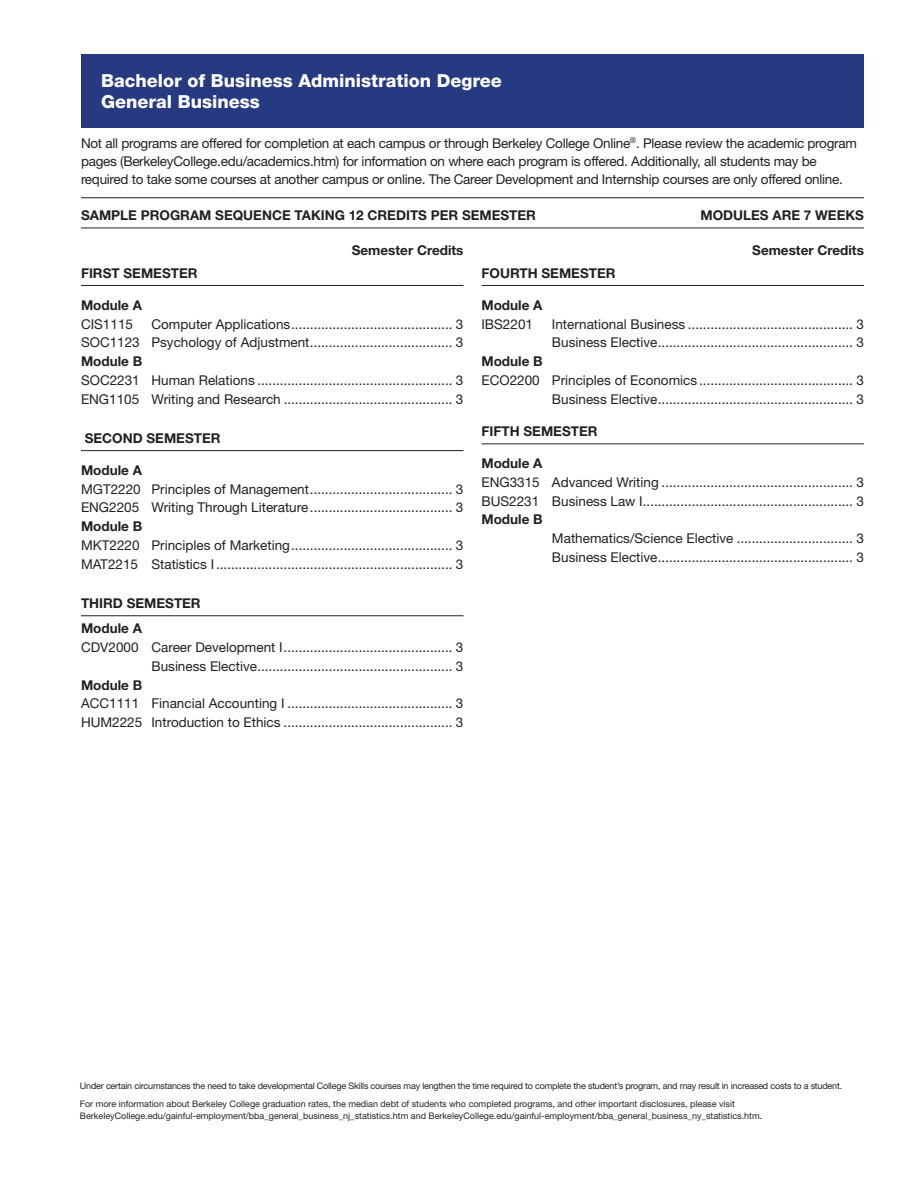
<style>
.page{position:relative;width:918px;height:1188px;background:#fff}
.page>*{position:absolute;margin:0;border:0;box-sizing:border-box;transform-origin:0 0}
.degree{font:800 18px "Helvetica Neue";color:#fff}
.course{font:13.5px/18.8px "Helvetica Neue";color:#231f20}
.t1{font:13.5px/18px "Helvetica Neue LT Std";letter-spacing:-.02em;color:#231f20}
.sample_program{font:700 13.5px "Helvetica Neue";color:#231f20}
.course-2{font:700 13.5px "Helvetica Neue";color:#231f20}
.quarter{font:700 13.5px "Helvetica Neue";color:#231f20}
.QtrHrsCredit{font:700 13.5px "Helvetica Neue";color:#231f20}
.course-3{font:9px "Helvetica Neue";color:#231f20}
.course-4{font:9px "Helvetica Neue";letter-spacing:-.02em;color:#231f20}
</style>
<div class="page">
<hr style="left:81px;top:197px;width:783px;height:1px;background:#231f20">
<div style="left:81px;top:54px;width:783px;height:73px;background:#253a80"></div>
<hr style="left:81px;top:285px;width:383px;height:1px;background:#231f20">
<hr style="left:81px;top:450px;width:383px;height:1px;background:#231f20">
<hr style="left:81px;top:615px;width:383px;height:1px;background:#231f20">
<hr style="left:482px;top:285px;width:382px;height:1px;background:#231f20">
<hr style="left:482px;top:443px;width:382px;height:1px;background:#231f20">
<hr style="left:81px;top:228px;width:783px;height:1px;background:#231f20">
<p class="degree" style="left:101px;top:70px;width:402px">Bachelor of Business Administration Degree</p>
<p class="degree" style="left:101px;top:91px;width:160px">General Business</p>
<p class="t1" style="left:81px;top:134px;width:777px">Not all programs are offered for completion at each campus or through Berkeley College Online<sup>®</sup>. Please review the academic program pages (BerkeleyCollege.edu/academics.htm) for information on where each program is offered. Additionally, all students may be required to take some courses at another campus or online. The Career Development and Internship courses are only offered online.</p>
<p class="sample_program" style="left:81px;top:207px;width:457px">SAMPLE PROGRAM SEQUENCE TAKING 12 CREDITS PER SEMESTER</p>
<p class="sample_program" style="left:700px;top:207px;width:165px">MODULES ARE 7 WEEKS</p>
<p class="QtrHrsCredit" style="left:352px;top:241px;width:113px">Semester Credits</p>
<p class="quarter" style="left:81px;top:264px;width:118px">FIRST SEMESTER</p>
<p class="course-2" style="left:81px;top:297px;width:62px">Module A</p>
<p class="course" style="left:81px;top:314px;width:54px">CIS1115</p>
<p class="course" style="left:151px;top:314px;width:314px">Computer Applications........................................... 3</p>
<p class="course" style="left:81px;top:333px;width:384px">SOC1123 Psychology of Adjustment...................................... 3</p>
<p class="course-2" style="left:81px;top:353px;width:63px">Module B</p>
<p class="course" style="left:81px;top:370px;width:384px">SOC2231 Human Relations .................................................... 3<br>ENG1105 Writing and Research ............................................. 3</p>
<p class="quarter" style="left:85px;top:430px;width:137px">SECOND SEMESTER</p>
<p class="course-2" style="left:81px;top:462px;width:62px">Module A</p>
<p class="course" style="left:81px;top:479px;width:384px">MGT2220 Principles of Management...................................... 3<br>ENG2205 Writing Through Literature...................................... 3</p>
<p class="course-2" style="left:81px;top:518px;width:63px">Module B</p>
<p class="course" style="left:81px;top:536px;width:384px">MKT2220 Principles of Marketing........................................... 3<br>MAT2215 Statistics I............................................................... 3</p>
<p class="sample_program" style="left:81px;top:595px;width:121px">THIRD SEMESTER</p>
<p class="course-2" style="left:81px;top:620px;width:62px">Module A</p>
<p class="course" style="left:81px;top:638px;width:384px">CDV2000 Career Development I............................................. 3</p>
<p class="course" style="left:151px;top:657px;width:314px">Business Elective.................................................... 3</p>
<p class="course-2" style="left:81px;top:676px;width:63px">Module B</p>
<p class="course" style="left:81px;top:694px;width:384px">ACC1111 Financial Accounting I ............................................ 3<br>HUM2225 Introduction to Ethics ............................................. 3</p>
<p class="sample_program" style="left:752px;top:241px;width:113px">Semester Credits</p>
<p class="quarter" style="left:482px;top:264px;width:136px">FOURTH SEMESTER</p>
<p class="course-2" style="left:482px;top:297px;width:62px">Module A</p>
<p class="course" style="left:482px;top:314px;width:53px">IBS2201</p>
<p class="course" style="left:552px;top:314px;width:314px">International Business ............................................ 3<br>Business Elective.................................................... 3</p>
<p class="course-2" style="left:482px;top:353px;width:63px">Module B</p>
<p class="course" style="left:482px;top:370px;width:384px">ECO2200 Principles of Economics ......................................... 3</p>
<p class="course" style="left:552px;top:389px;width:314px">Business Elective.................................................... 3</p>
<p class="quarter" style="left:482px;top:423px;width:118px">FIFTH SEMESTER</p>
<p class="course-2" style="left:482px;top:455px;width:62px">Module A</p>
<p class="course" style="left:482px;top:473px;width:384px">ENG3315 Advanced Writing ................................................... 3</p>
<p class="course" style="left:482px;top:491px;width:384px">BUS2231 Business Law I........................................................ 3</p>
<p class="course-2" style="left:482px;top:511px;width:63px">Module B</p>
<p class="course" style="left:552px;top:529px;width:314px">Mathematics/Science Elective ............................... 3<br>Business Elective.................................................... 3</p>
<p class="course-4" style="left:80px;top:1080px;width:764px">Under certain circumstances the need to take developmental College Skills courses may lengthen the time required to complete the student’s program, and may result in increased costs to a student.</p>
<p class="course-3" style="left:80px;top:1099px;width:656px">For more information about Berkeley College graduation rates, the median debt of students who completed programs, and other important disclosures, please visit</p>
<p class="course-3" style="left:80px;top:1111px;width:684px">BerkeleyCollege.edu/gainful-employment/bba_general_business_nj_statistics.htm and BerkeleyCollege.edu/gainful-employment/bba_general_business_ny_statistics.htm.</p>
</div>
